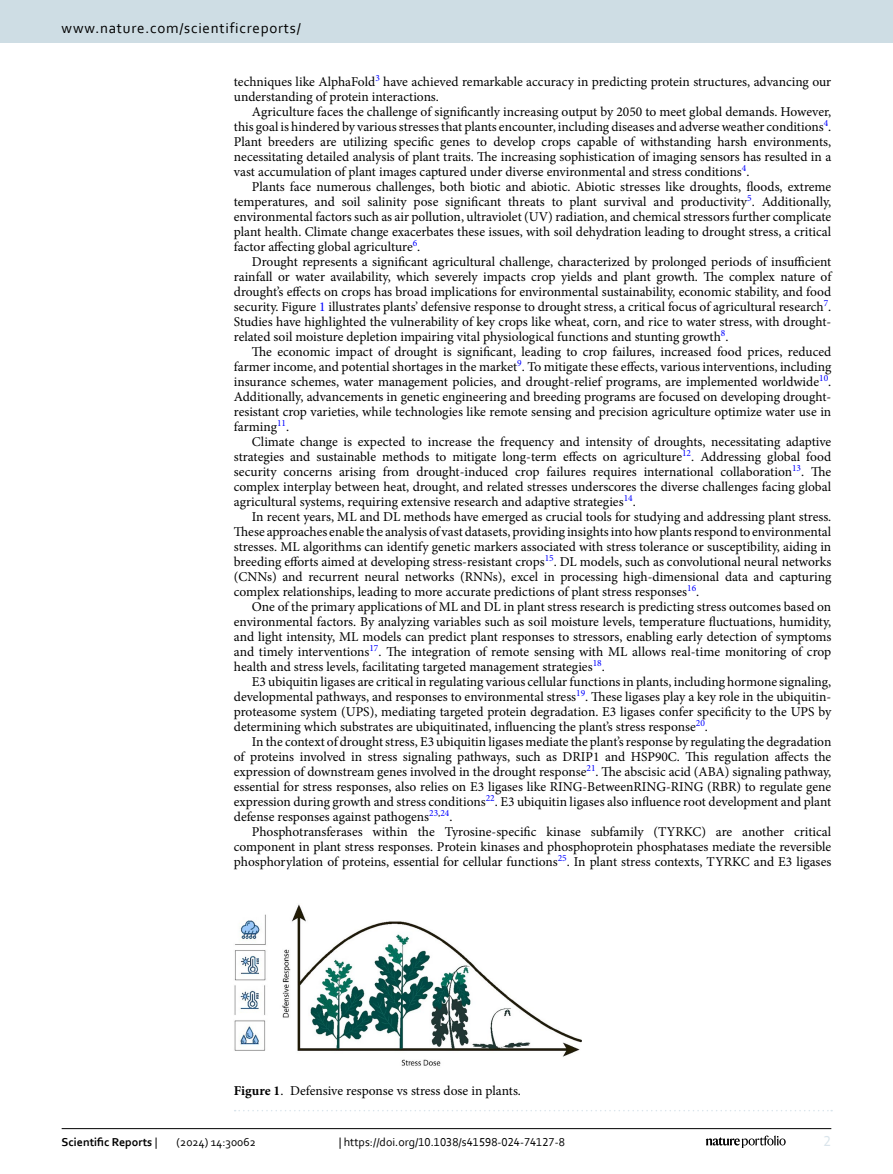
<style>
.page{position:relative;width:893px;height:1174px;background:#fff}
.page>*{position:absolute;margin:0;border:0;box-sizing:border-box;transform-origin:0 0}
.t1{font:15px "Corbel";letter-spacing:.05em;color:#000}
.t2{font:15px "Corbel";color:#d9e4eb}
.Body_Text_Indent{font:13.5px/15px "Minion Pro";color:#000;text-align:justify}
.Figure_Caption{font:13.5px "Minion Pro";color:#000}
.t3{font:12px "Corbel";color:#000}
.t4{font:700 12px "Corbel";color:#000}
.s1{color:#00f}
.s2{font-weight:700}
.s3{font-weight:400}
</style>
<div class="page">
<img style="left:234px;top:904px;width:348px;height:162px">
<svg style="left:235px;top:1110px;width:597px;height:1px"></svg>
<hr style="left:62px;top:1128px;width:769px;height:1px;background:#000">
<svg style="left:706px;top:1135px;width:80px;height:12px"></svg>
<div style="left:0;top:0;width:893px;height:43px;background:#cedde4"></div>
<p class="t1" style="left:62px;top:18px;width:241px">www.nature.com/scientificreports/</p>
<p class="Body_Text_Indent" style="left:234px;top:74px;width:599px">techniques like AlphaFold<sup>3</sup> have achieved remarkable accuracy in predicting protein structures, advancing our understanding of protein interactions.</p>
<p class="Body_Text_Indent" style="left:234px;top:104px;width:599px;text-indent:18px">Agriculture faces the challenge of significantly increasing output by 2050 to meet global demands. However, this goal is hindered by various stresses that plants encounter, including diseases and adverse weather conditions<sup>4</sup>.<br>Plant breeders are utilizing specific genes to develop crops capable of withstanding harsh environments, necessitating detailed analysis of plant traits. The increasing sophistication of imaging sensors has resulted in a vast accumulation of plant images captured under diverse environmental and stress conditions<sup>4</sup>.</p>
<p class="Body_Text_Indent" style="left:234px;top:179px;width:599px;text-indent:18px">Plants face numerous challenges, both biotic and abiotic. Abiotic stresses like droughts, floods, extreme temperatures, and soil salinity pose significant threats to plant survival and productivity<sup>5</sup>. Additionally, environmental factors such as air pollution, ultraviolet (UV) radiation, and chemical stressors further complicate plant health. Climate change exacerbates these issues, with soil dehydration leading to drought stress, a critical factor affecting global agriculture<sup>6</sup>.</p>
<p class="Body_Text_Indent" style="left:234px;top:254px;width:599px;text-indent:18px">Drought represents a significant agricultural challenge, characterized by prolonged periods of insufficient rainfall or water availability, which severely impacts crop yields and plant growth. The complex nature of drought’s effects on crops has broad implications for environmental sustainability, economic stability, and food security. Figure <span class="s1">1</span> illustrates plants’ defensive response to drought stress, a critical focus of agricultural research<sup>7</sup>.<br>Studies have highlighted the vulnerability of key crops like wheat, corn, and rice to water stress, with drought&shy;related soil moisture depletion impairing vital physiological functions and stunting growth<sup>8</sup>.</p>
<p class="Body_Text_Indent" style="left:234px;top:344px;width:599px;text-indent:18px">The economic impact of drought is significant, leading to crop failures, increased food prices, reduced farmer income, and potential shortages in the market<sup>9</sup>. To mitigate these effects, various interventions, including insurance schemes, water management policies, and drought-relief programs, are implemented worldwide<sup>10</sup>.<br>Additionally, advancements in genetic engineering and breeding programs are focused on developing drought&shy;resistant crop varieties, while technologies like remote sensing and precision agriculture optimize water use in farming<sup>11</sup>.</p>
<p class="Body_Text_Indent" style="left:234px;top:434px;width:599px;text-indent:18px">Climate change is expected to increase the frequency and intensity of droughts, necessitating adaptive strategies and sustainable methods to mitigate long-term effects on agriculture<sup>12</sup>. Addressing global food security concerns arising from drought-induced crop failures requires international collaboration<sup>13</sup>. The complex interplay between heat, drought, and related stresses underscores the diverse challenges facing global agricultural systems, requiring extensive research and adaptive strategies<sup>14</sup>.</p>
<p class="Body_Text_Indent" style="left:234px;top:509px;width:599px;text-indent:18px">In recent years, ML and DL methods have emerged as crucial tools for studying and addressing plant stress.<br>These approaches enable the analysis of vast datasets, providing insights into how plants respond to environmental stresses. ML algorithms can identify genetic markers associated with stress tolerance or susceptibility, aiding in breeding efforts aimed at developing stress-resistant crops<sup>15</sup>. DL models, such as convolutional neural networks (CNNs) and recurrent neural networks (RNNs), excel in processing high-dimensional data and capturing complex relationships, leading to more accurate predictions of plant stress responses<sup>16</sup>.</p>
<p class="Body_Text_Indent" style="left:234px;top:599px;width:599px;text-indent:18px">One of the primary applications of ML and DL in plant stress research is predicting stress outcomes based on environmental factors. By analyzing variables such as soil moisture levels, temperature fluctuations, humidity, and light intensity, ML models can predict plant responses to stressors, enabling early detection of symptoms and timely interventions<sup>17</sup>. The integration of remote sensing with ML allows real-time monitoring of crop health and stress levels, facilitating targeted management strategies<sup>18</sup>.</p>
<p class="Body_Text_Indent" style="left:234px;top:674px;width:599px;text-indent:18px">E3 ubiquitin ligases are critical in regulating various cellular functions in plants, including hormone signaling, developmental pathways, and responses to environmental stress<sup>19</sup>. These ligases play a key role in the ubiquitin&shy;proteasome system (UPS), mediating targeted protein degradation. E3 ligases confer specificity to the UPS by determining which substrates are ubiquitinated, influencing the plant’s stress response<sup>20</sup>.</p>
<p class="Body_Text_Indent" style="left:234px;top:734px;width:599px;text-indent:18px">In the context of drought stress, E3 ubiquitin ligases mediate the plant’s response by regulating the degradation of proteins involved in stress signaling pathways, such as DRIP1 and HSP90C. This regulation affects the expression of downstream genes involved in the drought response<sup>21</sup>. The abscisic acid (ABA) signaling pathway, essential for stress responses, also relies on E3 ligases like RING-BetweenRING-RING (RBR) to regulate gene expression during growth and stress conditions<sup>22</sup>. E3 ubiquitin ligases also influence root development and plant defense responses against pathogens<sup>23</sup><sup>,</sup><sup>24</sup>.</p>
<p class="Body_Text_Indent" style="left:234px;top:824px;width:599px;text-indent:18px">Phosphotransferases within the Tyrosine-specific kinase subfamily (TYRKC) are another critical component in plant stress responses. Protein kinases and phosphoprotein phosphatases mediate the reversible phosphorylation of proteins, essential for cellular functions<sup>25</sup>. In plant stress contexts, TYRKC and E3 ligases</p>
<p class="Figure_Caption" style="left:234px;top:1082px;width:289px"><span class="s2">Figure 1</span>. Defensive response vs stress dose in plants.</p>
<p class="t4" style="left:62px;top:1134px;width:97px">Scientific Reports <span class="s3">|</span></p>
<p class="t3" style="left:177px;top:1134px;width:81px">(2024) 14:30062</p>
<p class="t3" style="left:339px;top:1134px;width:228px">| https://doi.org/10.1038/s41598-024-74127-8</p>
<p class="t2" style="left:824px;top:1132px;width:9px">2</p>
</div>
